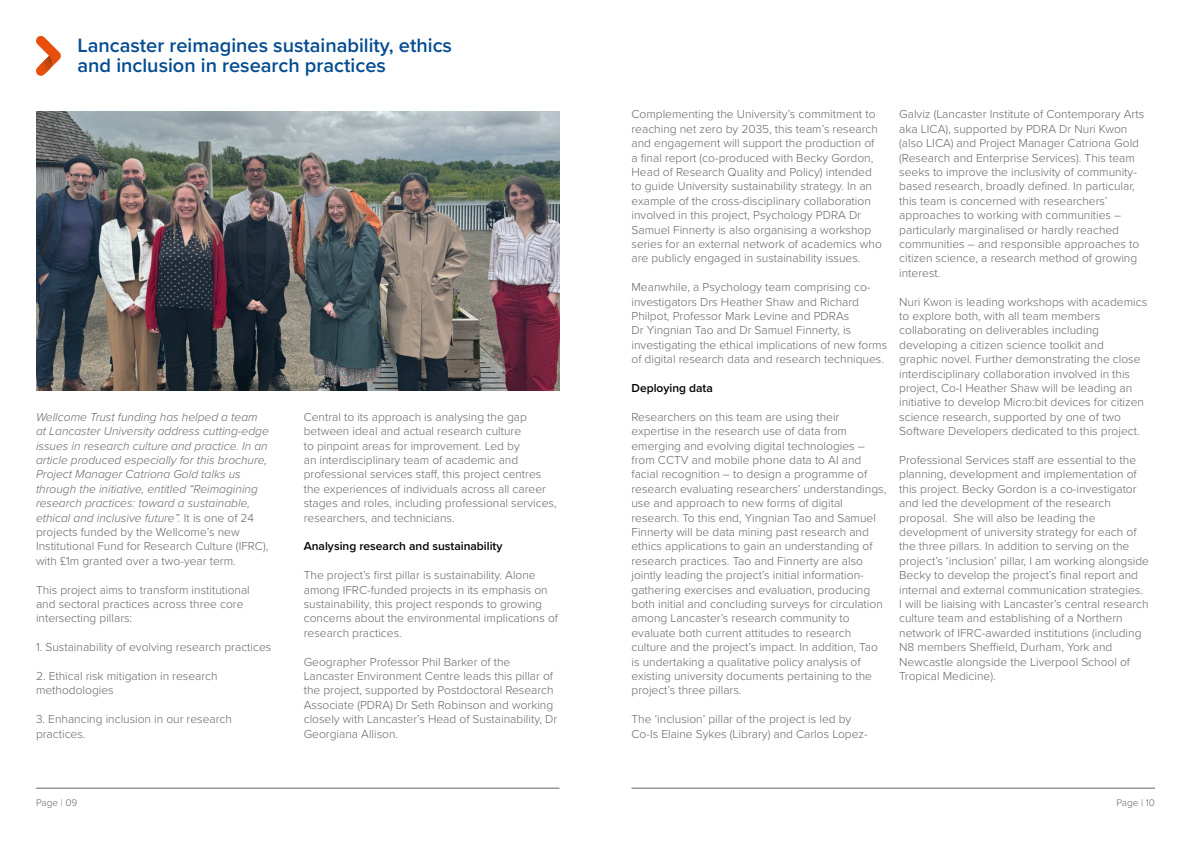
<style>
.page{position:relative;width:1191px;height:842px;background:#fff}
.page>*{position:absolute;margin:0;border:0;box-sizing:border-box;transform-origin:0 0}
.t1{font:600 20px "Proxima Nova";color:#054c91}
.t2{font:300 12px/14.4px "Proxima Nova";color:#63666a}
.t3{font:italic 300 12px/14.4px "Proxima Nova";color:#63666a}
.t4{font:600 12px "Proxima Nova";color:#000}
.t5{font:300 10px "Proxima Nova";color:#63666a}
.s1{font-style:normal}
</style>
<div class="page">
<hr style="left:36px;top:788px;width:523px;height:1px;background:#63666a">
<hr style="left:631px;top:788px;width:524px;height:1px;background:#63666a">
<svg style="left:36px;top:36px;width:25px;height:40px"></svg>
<img style="left:39px;top:56px;width:13px;height:17px">
<img style="left:36px;top:112px;width:523px;height:278px">
<p class="t1" style="left:78px;top:31px;width:376px">Lancaster reimagines sustainability, ethics</p>
<p class="t1" style="left:78px;top:51px;width:310px">and inclusion in research practices</p>
<p class="t3" style="left:36px;top:409px;width:234px">Wellcome Trust funding has helped a team at Lancaster University address cutting-edge issues in research culture and practice. In an article produced especially for this brochure, Project Manager Catriona Gold talks us through the initiative, entitled “Reimagining research practices: toward a sustainable, ethical and inclusive future”. <span class="s1">It is one of 24 projects funded by the Wellcome’s new Institutional Fund for Research Culture (IFRC), with £1m granted over a two-year term.</span></p>
<p class="t2" style="left:36px;top:582px;width:215px">This project aims to transform institutional and sectoral practices across three core intersecting pillars:</p>
<p class="t2" style="left:36px;top:639px;width:237px">1. Sustainability of evolving research practices</p>
<p class="t2" style="left:36px;top:668px;width:183px">2. Ethical risk mitigation in research methodologies</p>
<p class="t2" style="left:36px;top:711px;width:197px">3. Enhancing inclusion in our research practices.</p>
<p class="t2" style="left:304px;top:409px;width:254px">Central to its approach is analysing the gap between ideal and actual research culture<br>to pinpoint areas for improvement. Led by<br>an interdisciplinary team of academic and professional services staff, this project centres the experiences of individuals across all career stages and roles, including professional services, researchers, and technicians.</p>
<p class="t4" style="left:304px;top:537px;width:200px">Analysing research and sustainability</p>
<p class="t2" style="left:304px;top:567px;width:256px">The project’s first pillar is sustainability. Alone among IFRC-funded projects in its emphasis on sustainability, this project responds to growing concerns about the environmental implications of research practices.</p>
<p class="t2" style="left:304px;top:654px;width:255px">Geographer Professor Phil Barker of the Lancaster Environment Centre leads this pillar of the project, supported by Postdoctoral Research Associate (PDRA) Dr Seth Robinson and working closely with Lancaster’s Head of Sustainability, Dr Georgiana Allison.</p>
<p class="t2" style="left:631px;top:106px;width:252px">Complementing the University’s commitment to reaching net zero by 2035, this team’s research and engagement will support the production of a final report (co-produced with Becky Gordon, Head of Research Quality and Policy) intended to guide University sustainability strategy. In an example of the cross-disciplinary collaboration involved in this project, Psychology PDRA Dr Samuel Finnerty is also organising a workshop series for an external network of academics who are publicly engaged in sustainability issues.</p>
<p class="t2" style="left:631px;top:279px;width:257px">Meanwhile, a Psychology team comprising co&shy;investigators Drs Heather Shaw and Richard Philpot, Professor Mark Levine and PDRAs<br>Dr Yingnian Tao and Dr Samuel Finnerty, is investigating the ethical implications of new forms of digital research data and research techniques.</p>
<p class="t4" style="left:631px;top:379px;width:83px">Deploying data</p>
<p class="t2" style="left:631px;top:409px;width:256px">Researchers on this team are using their expertise in the research use of data from emerging and evolving digital technologies – from CCTV and mobile phone data to AI and facial recognition – to design a programme of research evaluating researchers’ understandings, use and approach to new forms of digital research. To this end, Yingnian Tao and Samuel Finnerty will be data mining past research and ethics applications to gain an understanding of research practices. Tao and Finnerty are also jointly leading the project’s initial information&shy;gathering exercises and evaluation, producing both initial and concluding surveys for circulation among Lancaster’s research community to evaluate both current attitudes to research culture and the project’s impact. In addition, Tao is undertaking a qualitative policy analysis of existing university documents pertaining to the project’s three pillars.</p>
<p class="t2" style="left:631px;top:711px;width:238px">The ‘inclusion’ pillar of the project is led by<br>Co-Is Elaine Sykes (Library) and Carlos Lopez-</p>
<p class="t2" style="left:899px;top:106px;width:246px">Galviz (Lancaster Institute of Contemporary Arts aka LICA), supported by PDRA Dr Nuri Kwon (also LICA) and Project Manager Catriona Gold (Research and Enterprise Services). This team seeks to improve the inclusivity of community&shy;based research, broadly defined. In particular, this team is concerned with researchers’ approaches to working with communities – particularly marginalised or hardly reached communities – and responsible approaches to citizen science, a research method of growing interest.</p>
<p class="t2" style="left:899px;top:294px;width:249px">Nuri Kwon is leading workshops with academics to explore both, with all team members collaborating on deliverables including developing a citizen science toolkit and<br>graphic novel. Further demonstrating the close interdisciplinary collaboration involved in this project, Co-I Heather Shaw will be leading an initiative to develop Micro:bit devices for citizen science research, supported by one of two Software Developers dedicated to this project.</p>
<p class="t2" style="left:899px;top:452px;width:251px">Professional Services staff are essential to the planning, development and implementation of this project. Becky Gordon is a co-investigator and led the development of the research proposal. She will also be leading the development of university strategy for each of the three pillars. In addition to serving on the project’s ‘inclusion’ pillar, I am working alongside Becky to develop the project’s final report and internal and external communication strategies.<br>I will be liaising with Lancaster’s central research culture team and establishing of a Northern network of IFRC-awarded institutions (including N8 members Sheffield, Durham, York and Newcastle alongside the Liverpool School of Tropical Medicine).</p>
<p class="t5" style="left:36px;top:795px;width:43px">Page | 09</p>
<p class="t5" style="left:1116px;top:795px;width:40px">Page | 10</p>
</div>
